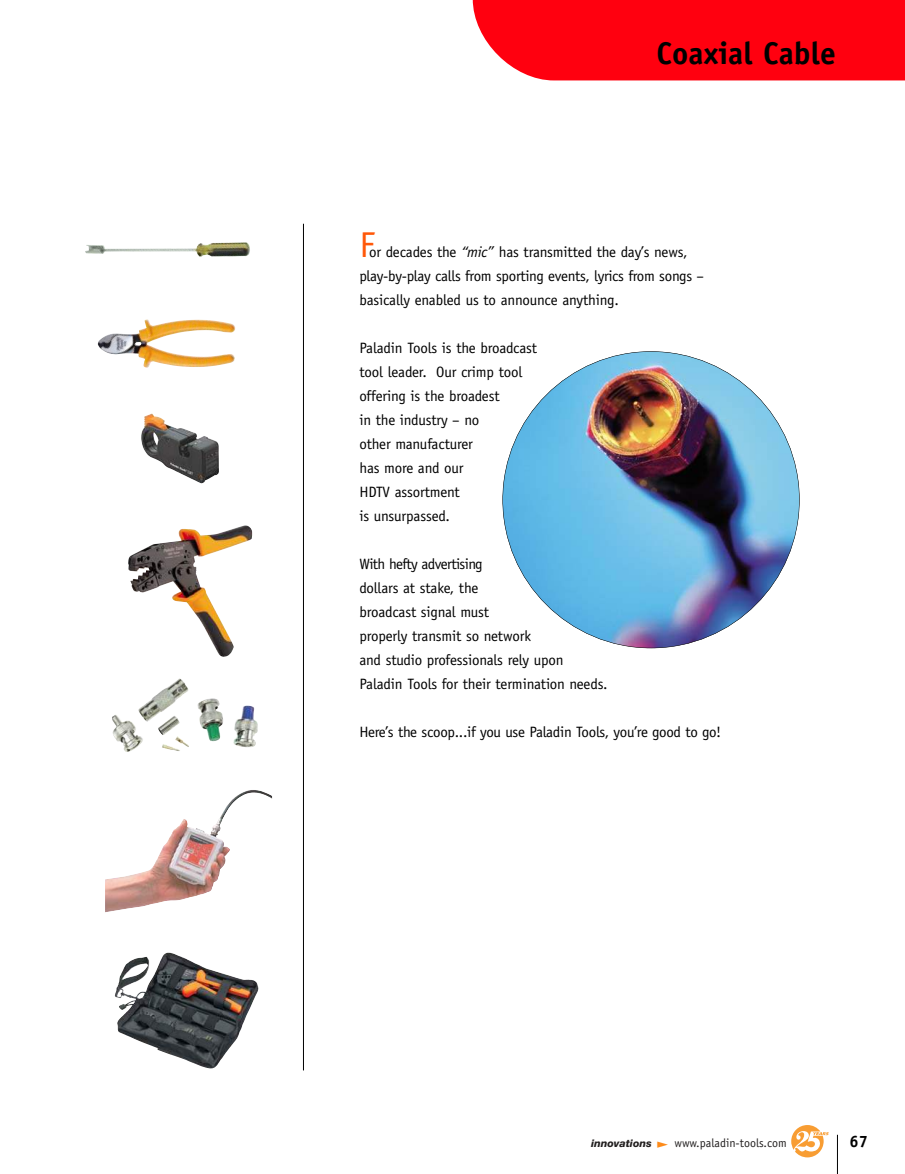
<style>
.page{position:relative;width:905px;height:1174px;background:#fff}
.page>*{position:absolute;margin:0;border:0;box-sizing:border-box;transform-origin:0 0}
.t1{font:36px "Officina Sans";color:#ff5809}
.t2{font:700 31.5px "Officina Sans";color:#000}
.t3{font:700 16.5px "Officina Sans";color:#000}
.t4{font:15px/24px "Officina Sans";letter-spacing:-.01em;color:#000}
.t5{font:12px "Officina Sans";color:#221f1f}
.t6{font:italic 800 10.5px "Helvetica Neue";color:#221f1f}
.s1{font-style:italic}
</style>
<div class="page">
<svg style="left:791px;top:1125px;width:37px;height:32px"></svg>
<div style="left:472px;top:0;width:432px;height:80px;background:#ff000f"></div>
<hr style="left:837px;top:1135px;width:1px;height:39px;background:#000">
<img style="left:115px;top:953px;width:143px;height:116px">
<img style="left:112px;top:678px;width:146px;height:74px">
<img style="left:128px;top:525px;width:124px;height:132px">
<img style="left:98px;top:319px;width:138px;height:49px">
<hr style="left:303px;top:224px;width:1px;height:846px;background:#000">
<img style="left:141px;top:413px;width:78px;height:70px">
<img style="left:502px;top:351px;width:297px;height:297px;border-radius:50%">
<img style="left:105px;top:790px;width:167px;height:122px">
<h2 class="t2" style="left:656px;top:40px;width:181px">Coaxial Cable</h2>
<h1 class="t1" style="left:359px;top:230px;width:17px">F</h1>
<p class="t4" style="left:359px;top:241px;width:346px;text-indent:10px">or decades the <span class="s1">“mic”</span> has transmitted the day’s news, play-by-play calls from sporting events, lyrics from songs – basically enabled us to announce anything.</p>
<p class="t4" style="left:359px;top:337px;width:179px">Paladin Tools is the broadcast tool leader. Our crimp tool offering is the broadest<br>in the industry – no<br>other manufacturer<br>has more and our<br>HDTV assortment<br>is unsurpassed.</p>
<p class="t4" style="left:359px;top:553px;width:250px">With hefty advertising<br>dollars at stake, the<br>broadcast signal must<br>properly transmit so network<br>and studio professionals rely upon<br>Paladin Tools for their termination needs.</p>
<p class="t4" style="left:359px;top:721px;width:363px">Here’s the scoop...if you use Paladin Tools, you’re good to go!</p>
<p class="t6" style="left:591px;top:1137px;width:62px">innovations</p>
<p class="t5" style="left:674px;top:1139px;width:114px">www.paladin-tools.com</p>
<p class="t3" style="left:849px;top:1135px;width:20px">67</p>
</div>
